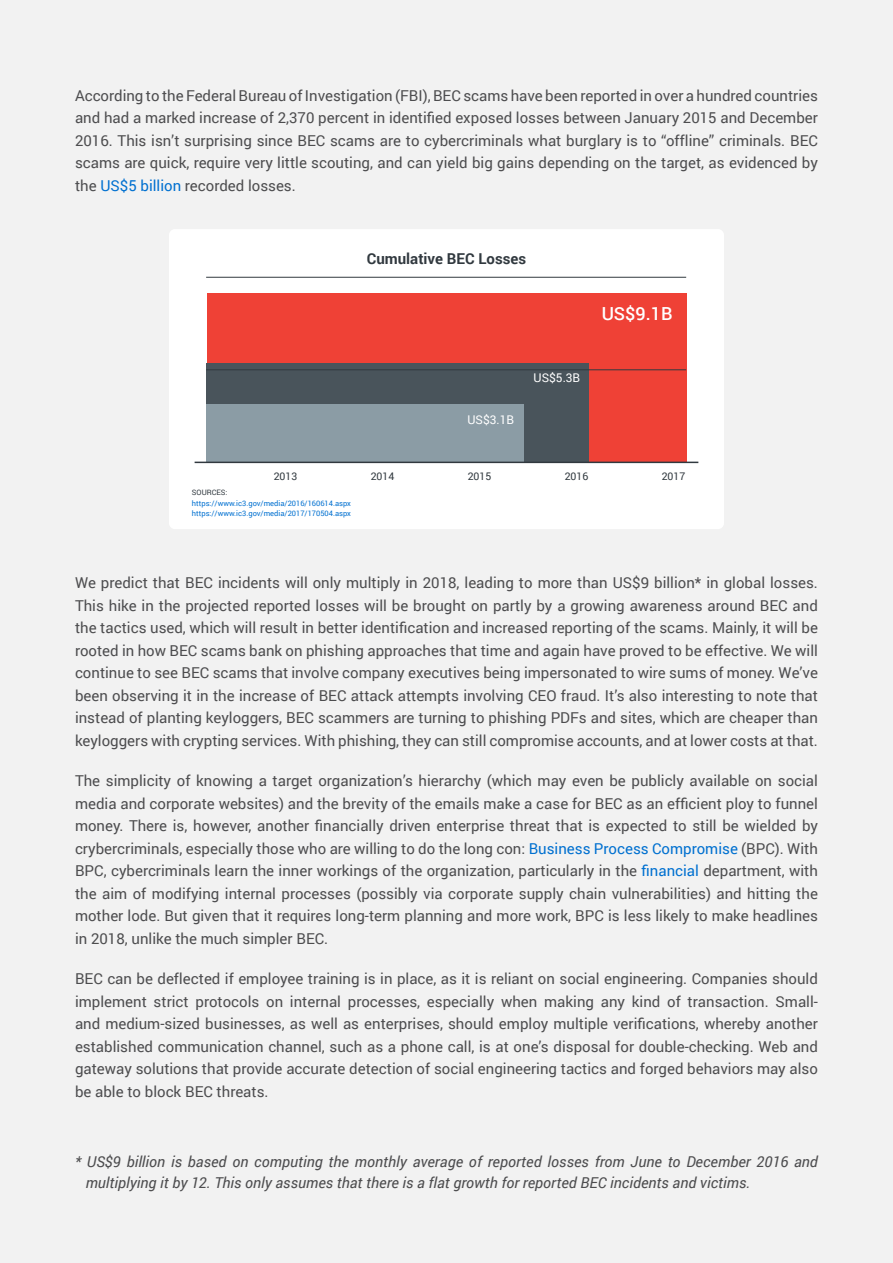
<style>
.page{position:relative;width:893px;height:1263px;background:#f2f2f2}
.page>*{position:absolute;margin:0;border:0;box-sizing:border-box;transform-origin:0 0}
.t1{font:500 18px "Roboto";color:#fff}
.Paragraph{font:15px/22.5px "Roboto";color:#4d4d4f;text-align:justify}
.Footnote{font:italic 15px/21px "Roboto";color:#4d4d4f}
.t2{font:700 15px "Roboto";color:#31393f}
.t3{font:12px "Roboto";color:#fff}
.t4{font:10.5px "Roboto";color:#31393f}
.t5{font:7.5px/10.5px "Roboto";color:#0070d0}
.s1{color:#0070d0}
.s2{color:#31393f}
</style>
<div class="page">
<div style="left:169px;top:229px;width:555px;height:300px;background:#fff;border-radius:6px"></div>
<div style="left:207px;top:293px;width:479px;height:169px;background:#ef4136"></div>
<div style="left:207px;top:363px;width:382px;height:99px;background:#49545b"></div>
<div style="left:207px;top:404px;width:317px;height:58px;background:#8b9ca5"></div>
<hr style="left:206px;top:277px;width:480px;height:1px;background:#31393f">
<hr style="left:206px;top:370px;width:480px;height:1px;background:#31393f">
<hr style="left:195px;top:462px;width:503px;height:1px;background:#31393f">
<p class="Paragraph" style="left:75px;top:83px;width:744px">According to the Federal Bureau of Investigation (FBI), BEC scams have been reported in over a hundred countries and had a marked increase of 2,370 percent in identified exposed losses between January 2015 and December 2016. This isn’t surprising since BEC scams are to cybercriminals what burglary is to “offline” criminals. BEC scams are quick, require very little scouting, and can yield big gains depending on the target, as evidenced by the <span class="s1">US$5 billion</span> recorded losses.</p>
<p class="t2" style="left:367px;top:248px;width:161px">Cumulative BEC Losses</p>
<p class="t3" style="left:467px;top:411px;width:48px">US$3.1B</p>
<p class="t3" style="left:534px;top:369px;width:48px">US$5.3B</p>
<p class="t1" style="left:602px;top:301px;width:72px">US$9.1B</p>
<p class="t4" style="left:274px;top:469px;width:25px">2013</p>
<p class="t4" style="left:371px;top:469px;width:25px">2014</p>
<p class="t4" style="left:468px;top:469px;width:25px">2015</p>
<p class="t4" style="left:565px;top:469px;width:25px">2016</p>
<p class="t4" style="left:662px;top:469px;width:25px">2017</p>
<p class="t5" style="left:192px;top:487px;width:161px"><span class="s2">SOURCES: </span>https://www.ic3.gov/media/2016/160614.aspx https://www.ic3.gov/media/2017/170504.aspx</p>
<p class="Paragraph" style="left:75px;top:571px;width:744px">We predict that BEC incidents will only multiply in 2018, leading to more than US$9 billion* in global losses.<br>This hike in the projected reported losses will be brought on partly by a growing awareness around BEC and the tactics used, which will result in better identification and increased reporting of the scams. Mainly, it will be rooted in how BEC scams bank on phishing approaches that time and again have proved to be effective. We will continue to see BEC scams that involve company executives being impersonated to wire sums of money. We’ve been observing it in the increase of BEC attack attempts involving CEO fraud. It’s also interesting to note that instead of planting keyloggers, BEC scammers are turning to phishing PDFs and sites, which are cheaper than keyloggers with crypting services. With phishing, they can still compromise accounts, and at lower costs at that.</p>
<p class="Paragraph" style="left:75px;top:769px;width:744px">The simplicity of knowing a target organization’s hierarchy (which may even be publicly available on social media and corporate websites) and the brevity of the emails make a case for BEC as an efficient ploy to funnel money. There is, however, another financially driven enterprise threat that is expected to still be wielded by crybercriminals, especially those who are willing to do the long con: <span class="s1">Business Process Compromise</span> (BPC). With BPC, cybercriminals learn the inner workings of the organization, particularly in the <span class="s1">financial</span> department, with the aim of modifying internal processes (possibly via corporate supply chain vulnerabilities) and hitting the mother lode. But given that it requires long-term planning and more work, BPC is less likely to make headlines in 2018, unlike the much simpler BEC.</p>
<p class="Paragraph" style="left:75px;top:967px;width:744px">BEC can be deflected if employee training is in place, as it is reliant on social engineering. Companies should implement strict protocols on internal processes, especially when making any kind of transaction. Small&shy;and medium-sized businesses, as well as enterprises, should employ multiple verifications, whereby another established communication channel, such as a phone call, is at one’s disposal for double-checking. Web and gateway solutions that provide accurate detection of social engineering tactics and forged behaviors may also be able to block BEC threats.</p>
<p class="Footnote" style="left:86px;top:1150px;width:734px;text-indent:-11px">* US$9 billion is based on computing the monthly average of reported losses from June to December 2016 and multiplying it by 12. This only assumes that there is a flat growth for reported BEC incidents and victims.</p>
</div>
